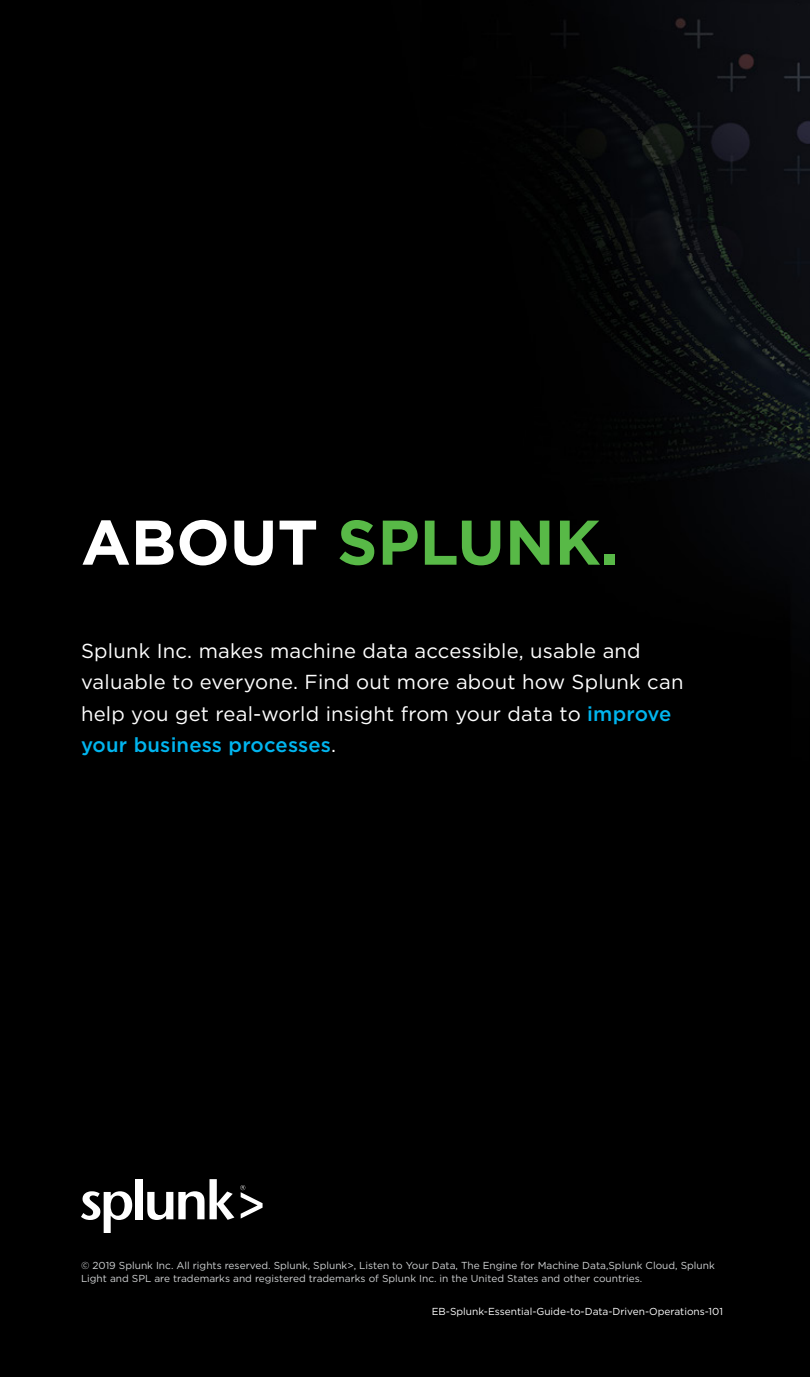
<style>
.page{position:relative;width:810px;height:1377px;background:#fff}
.page>*{position:absolute;margin:0;border:0;box-sizing:border-box;transform-origin:0 0}
.t1{font:700 63px "Gotham";color:#58b947}
.Body_Text{font:20.25px/31.5px "Gotham";letter-spacing:.01em;color:#fff}
.Copyright{font:10.12px/13px "Gotham";color:#d1d3d4}
.Filename{font:10.12px "Gotham";color:#fff}
.s1{color:#fff}
.s2{font-weight:500;color:#00b5ef}
</style>
<div class="page">
<img style="left:0;top:0;width:810px;height:1377px">
<svg style="left:81px;top:1191px;width:51px;height:42px"></svg>
<div style="left:135px;top:1179px;width:8px;height:40px;background:#fff"></div>
<svg style="left:147px;top:1179px;width:87px;height:41px"></svg>
<svg style="left:240px;top:1185px;width:23px;height:34px"></svg>
<p class="t1" style="left:81px;top:501px;width:539px"><span class="s1">ABOUT</span> SPLUNK.</p>
<p class="Body_Text" style="left:81px;top:635px;width:604px">Splunk Inc. makes machine data accessible, usable and valuable to everyone. Find out more about how Splunk can help you get real-world insight from your data to <span class="s2">improve your business processes</span>.</p>
<p class="Copyright" style="left:81px;top:1259px;width:635px">© 2019 Splunk Inc. All rights reserved. Splunk, Splunk&gt;, Listen to Your Data, The Engine for Machine Data,Splunk Cloud, Splunk<br>Light and SPL are trademarks and registered trademarks of Splunk Inc. in the United States and other countries.</p>
<p class="Filename" style="left:432px;top:1305px;width:293px">EB-Splunk-Essential-Guide-to-Data-Driven-Operations-101</p>
</div>
